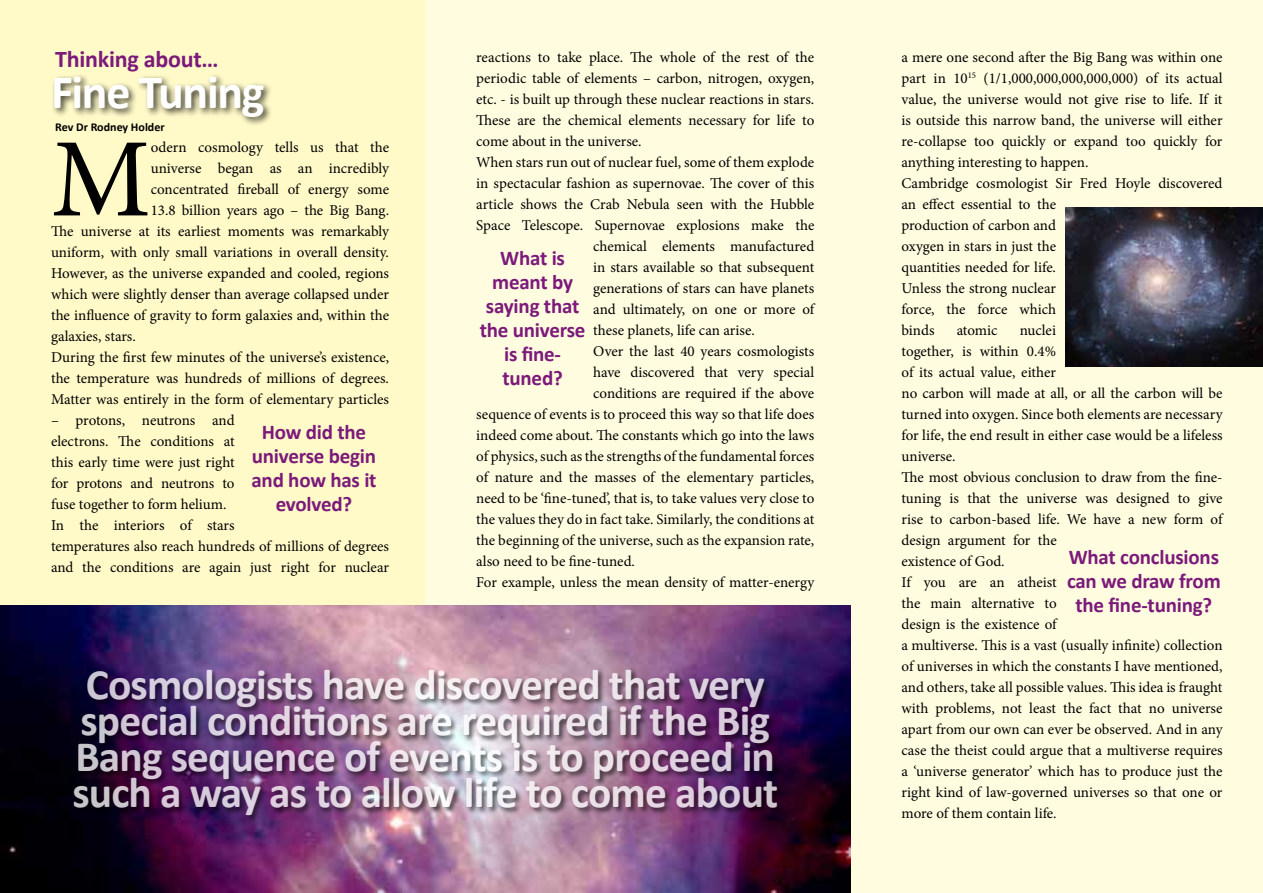
<style>
.page{position:relative;width:1263px;height:893px;background:#fff}
.page>*{position:absolute;margin:0;border:0;box-sizing:border-box;transform-origin:0 0}
.t1{font:111.9px "Minion Pro";color:#000}
.t2{font:700 48px "Calibri";letter-spacing:-.03em;color:#fff}
.t3{font:700 43.5px/36px "Calibri";letter-spacing:-.02em;color:#fff;text-align:center}
.t4{font:700 24px "Calibri";letter-spacing:-.01em;color:#7b1a7a}
.t5{font:700 21px/24px "Calibri";letter-spacing:-.01em;color:#7b1a7a;text-align:center}
.t6{font:15px/21px "Minion Pro";color:#000}
.t7{font:700 12px "Calibri";color:#000}
</style>
<div class="page">
<div style="left:0;top:0;width:425px;height:893px;background:#fffac8"></div>
<div style="left:425px;top:0;width:425px;height:893px;background:#fffcdf"></div>
<div style="left:850px;top:0;width:413px;height:893px;background:#fffcdf"></div>
<img style="left:1065px;top:207px;width:198px;height:159px">
<img style="left:0;top:606px;width:850px;height:287px">
<div style="left:51px;top:73px;width:222px;height:53px;background:#000;opacity:.75"></div>
<div style="left:73px;top:668px;width:711px;height:155px;background:#000;opacity:.75"></div>
<h3 class="t4" style="left:55px;top:44px;width:165px">Thinking about…</h3>
<h2 class="t2" style="left:51px;top:62px;width:215px">Fine Tuning</h2>
<p class="t7" style="left:55px;top:120px;width:111px">Rev Dr Rodney Holder</p>
<h1 class="t1" style="left:51px;top:105px;width:101px">M</h1>
<p class="t6" style="left:151px;top:137px;width:240px">odern cosmology tells us that the</p>
<p class="t6" style="left:151px;top:158px;width:240px">universe began as an incredibly</p>
<p class="t6" style="left:151px;top:179px;width:240px">concentrated fireball of energy some</p>
<p class="t6" style="left:151px;top:200px;width:240px">13.8 billion years ago – the Big Bang.</p>
<p class="t6" style="left:51px;top:221px;width:340px">The universe at its earliest moments was remarkably</p>
<p class="t6" style="left:51px;top:242px;width:339px">uniform, with only small variations in overall density.</p>
<p class="t6" style="left:51px;top:263px;width:340px">However, as the universe expanded and cooled, regions</p>
<p class="t6" style="left:51px;top:284px;width:340px">which were slightly denser than average collapsed under</p>
<p class="t6" style="left:51px;top:305px;width:340px">the influence of gravity to form galaxies and, within the</p>
<p class="t6" style="left:51px;top:326px;width:86px">galaxies, stars.</p>
<p class="t6" style="left:51px;top:347px;width:340px">During the first few minutes of the universe’s existence,</p>
<p class="t6" style="left:51px;top:368px;width:339px">the temperature was hundreds of millions of degrees.</p>
<p class="t6" style="left:51px;top:389px;width:340px">Matter was entirely in the form of elementary particles</p>
<p class="t6" style="left:51px;top:410px;width:340px">– protons, neutrons and<br>electrons. The conditions at<br>this early time were just right<br>for protons and neutrons to<br>fuse together to form helium.<br>In the interiors of stars<br>temperatures also reach hundreds of millions of degrees and the conditions are again just right for nuclear</p>
<h3 class="t5" style="left:251px;top:420px;width:127px">How did the universe begin and how has it evolved?</h3>
<p class="t6" style="left:476px;top:47px;width:339px">reactions to take place. The whole of the rest of the</p>
<p class="t6" style="left:476px;top:68px;width:340px">periodic table of elements – carbon, nitrogen, oxygen,</p>
<p class="t6" style="left:476px;top:89px;width:340px">etc. - is built up through these nuclear reactions in stars.</p>
<p class="t6" style="left:476px;top:110px;width:340px">These are the chemical elements necessary for life to</p>
<p class="t6" style="left:476px;top:131px;width:167px">come about in the universe.</p>
<p class="t6" style="left:476px;top:152px;width:339px">When stars run out of nuclear fuel, some of them explode</p>
<p class="t6" style="left:476px;top:173px;width:339px">in spectacular fashion as supernovae. The cover of this</p>
<p class="t6" style="left:476px;top:194px;width:340px">article shows the Crab Nebula seen with the Hubble</p>
<p class="t6" style="left:476px;top:215px;width:340px">Space Telescope. Supernovae explosions make the</p>
<p class="t6" style="left:593px;top:236px;width:223px">chemical elements manufactured</p>
<p class="t6" style="left:593px;top:257px;width:223px">in stars available so that subsequent</p>
<p class="t6" style="left:593px;top:278px;width:223px">generations of stars can have planets</p>
<p class="t6" style="left:593px;top:299px;width:223px">and ultimately, on one or more of</p>
<p class="t6" style="left:593px;top:320px;width:163px">these planets, life can arise.</p>
<p class="t6" style="left:593px;top:341px;width:223px">Over the last 40 years cosmologists</p>
<p class="t6" style="left:593px;top:362px;width:223px">have discovered that very special</p>
<p class="t6" style="left:593px;top:383px;width:223px">conditions are required if the above</p>
<p class="t6" style="left:476px;top:404px;width:339px">sequence of events is to proceed this way so that life does</p>
<p class="t6" style="left:476px;top:425px;width:340px">indeed come about. The constants which go into the laws</p>
<p class="t6" style="left:476px;top:446px;width:340px">of physics, such as the strengths of the fundamental forces</p>
<p class="t6" style="left:476px;top:467px;width:340px">of nature and the masses of the elementary particles,</p>
<p class="t6" style="left:476px;top:488px;width:340px">need to be ‘fine-tuned’, that is, to take values very close to</p>
<p class="t6" style="left:476px;top:509px;width:340px">the values they do in fact take. Similarly, the conditions at</p>
<p class="t6" style="left:476px;top:530px;width:340px">the beginning of the universe, such as the expansion rate,</p>
<p class="t6" style="left:476px;top:551px;width:160px">also need to be fine-tuned.</p>
<p class="t6" style="left:476px;top:572px;width:339px">For example, unless the mean density of matter-energy</p>
<h3 class="t5" style="left:480px;top:246px;width:107px">What is meant by saying that the universe is fine&shy;tuned?</h3>
<h3 class="t3" style="left:72px;top:667px;width:707px">Cosmologists have discovered that very special conditions are required if the Big Bang sequence of events is to proceed in such a way as to allow life to come about</h3>
<p class="t6" style="left:901px;top:47px;width:323px">a mere one second after the Big Bang was within one part in 10<sup>15</sup> (1/1,000,000,000,000,000) of its actual value, the universe would not give rise to life. If it is outside this narrow band, the universe will either re-collapse too quickly or expand too quickly for anything interesting to happen.<br>Cambridge cosmologist Sir Fred Hoyle discovered an effect essential to the<br>production of carbon and<br>oxygen in stars in just the<br>quantities needed for life.<br>Unless the strong nuclear<br>force, the force which<br>binds</p>
<p class="t6" style="left:901px;top:320px;width:323px;text-indent:118px">nuclei<br>together, is within 0.4%<br>of its actual value, either<br>no carbon will made at all, or all the carbon will be turned into oxygen. Since both elements are necessary for life, the end result in either case would be a lifeless universe.<br>The most obvious conclusion to draw from the fine&shy;tuning is that the universe was designed to give rise to carbon-based life. We have a new form of design argument for the<br>existence of God.<br>If you are an atheist<br>the main alternative to<br>design is the existence of<br>a multiverse. This is a vast (usually infinite) collection of universes in which the constants I have mentioned, and others, take all possible values. This idea is fraught with problems, not least the fact that no universe apart from our own can ever be observed. And in any case the theist could argue that a multiverse requires a ‘universe generator’ which has to produce just the right kind of law-governed universes so that one or more of them contain life.</p>
<p class="t6" style="left:957px;top:320px;width:42px">atomic</p>
<h3 class="t5" style="left:1067px;top:545px;width:155px">What conclusions can we draw from the fine-tuning?</h3>
</div>
